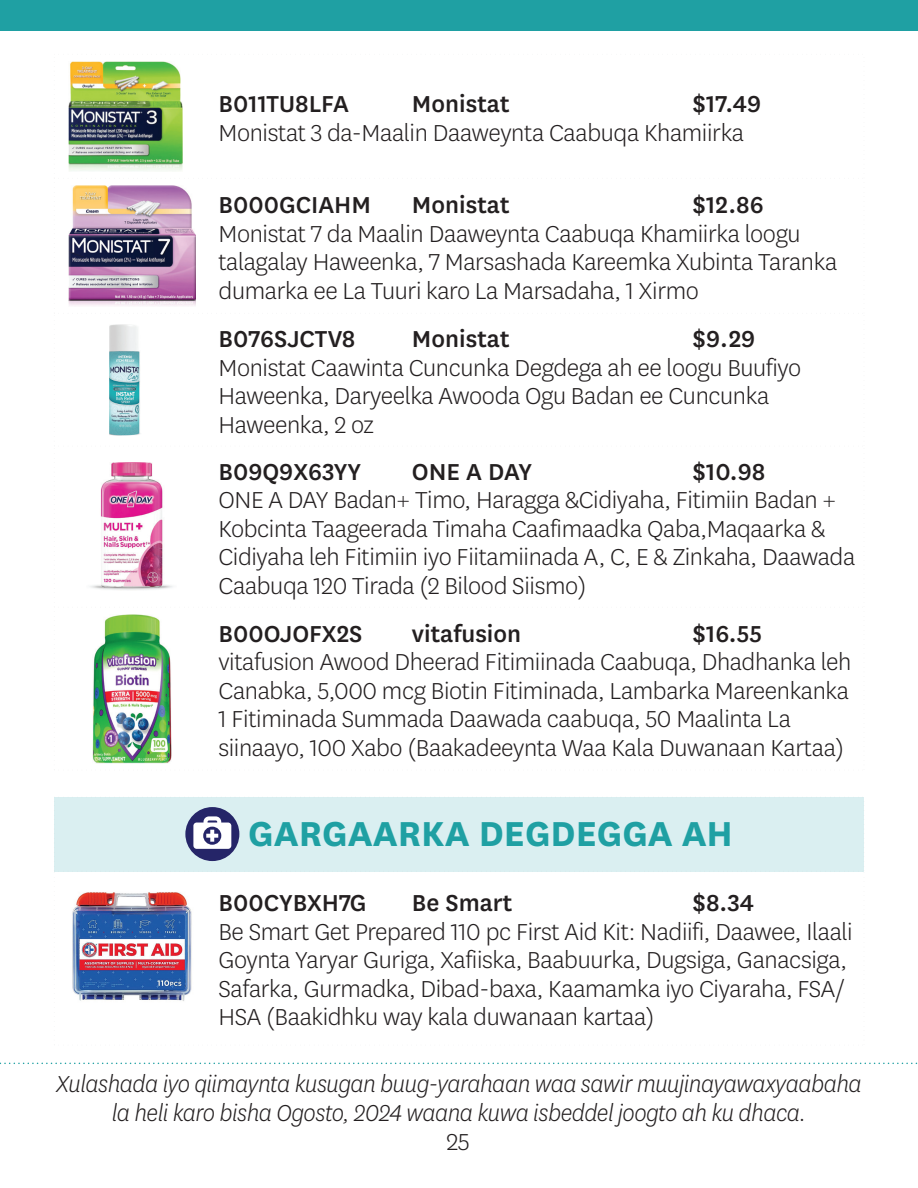
<style>
.page{position:relative;width:918px;height:1188px;background:#fff}
.page>*{position:absolute;margin:0;border:0;box-sizing:border-box;transform-origin:0 0}
.t1{font:700 40.5px "Centene Sans";color:#1fa0a3}
.t2{font:300 27px/28.5px "Centene Sans";letter-spacing:-.015em;color:#231f20}
.t3{font:500 27px "Centene Sans";color:#231f20}
.t4{font:italic 300 27px/28.5px "Centene Sans";letter-spacing:-.02em;color:#231f20;text-align:center;scale:.95 1}
</style>
<div class="page">
<div style="left:0;top:0;width:918px;height:31px;background:#1fa0a3"></div>
<svg style="left:0;top:1063px;width:918px;height:1px"></svg>
<img style="left:68px;top:61px;width:115px;height:110px">
<img style="left:68px;top:185px;width:128px;height:121px">
<img style="left:109px;top:324px;width:32px;height:111px">
<img style="left:90px;top:463px;width:83px;height:127px">
<img style="left:92px;top:614px;width:80px;height:149px">
<div style="left:54px;top:797px;width:810px;height:75px;background:#daeff1"></div>
<img style="left:72px;top:892px;width:120px;height:109px">
<p class="t3" style="left:218px;top:86px;width:132px">B011TU8LFA</p>
<p class="t3" style="left:412px;top:86px;width:99px">Monistat</p>
<p class="t3" style="left:692px;top:86px;width:70px">$17.49</p>
<p class="t2" style="left:218px;top:117px;width:527px">Monistat 3 da-Maalin Daaweynta Caabuqa Khamiirka</p>
<p class="t3" style="left:218px;top:187px;width:154px">B000GCIAHM</p>
<p class="t3" style="left:412px;top:187px;width:99px">Monistat</p>
<p class="t3" style="left:692px;top:187px;width:73px">$12.86</p>
<p class="t2" style="left:218px;top:218px;width:620px">Monistat 7 da Maalin Daaweynta Caabuqa Khamiirka loogu talagalay Haweenka, 7 Marsashada Kareemka Xubinta Taranka dumarka ee La Tuuri karo La Marsadaha, 1 Xirmo</p>
<p class="t3" style="left:218px;top:320px;width:138px">B076SJCTV8</p>
<p class="t3" style="left:412px;top:320px;width:99px">Monistat</p>
<p class="t3" style="left:692px;top:320px;width:64px">$9.29</p>
<p class="t2" style="left:218px;top:352px;width:585px">Monistat Caawinta Cuncunka Degdega ah ee loogu Buufiyo<br>Haweenka, Daryeelka Awooda Ogu Badan ee Cuncunka<br>Haweenka, 2 oz</p>
<p class="t3" style="left:218px;top:453px;width:144px">B09Q9X63YY</p>
<p class="t3" style="left:412px;top:453px;width:122px">ONE A DAY</p>
<p class="t3" style="left:692px;top:453px;width:74px">$10.98</p>
<p class="t2" style="left:218px;top:485px;width:638px">ONE A DAY Badan+ Timo, Haragga &amp;Cidiyaha, Fitimiin Badan + Kobcinta Taageerada Timaha Caafimaadka Qaba,Maqaarka &amp; Cidiyaha leh Fitimiin iyo Fiitamiinada A, C, E &amp; Zinkaha, Daawada Caabuqa 120 Tirada (2 Bilood Siismo)</p>
<p class="t3" style="left:218px;top:615px;width:146px">B00OJOFX2S</p>
<p class="t3" style="left:412px;top:615px;width:111px">vitafusion</p>
<p class="t3" style="left:692px;top:615px;width:71px">$16.55</p>
<p class="t2" style="left:218px;top:647px;width:635px">vitafusion Awood Dheerad Fitimiinada Caabuqa, Dhadhanka leh Canabka, 5,000 mcg Biotin Fitiminada, Lambarka Mareenkanka 1 Fitiminada Summada Daawada caabuqa, 50 Maalinta La siinaayo, 100 Xabo (Baakadeeynta Waa Kala Duwanaan Kartaa)</p>
<h3 class="t1" style="left:248px;top:805px;width:486px">GARGAARKA DEGDEGGA AH</h3>
<p class="t3" style="left:218px;top:885px;width:149px">B00CYBXH7G</p>
<p class="t3" style="left:412px;top:885px;width:102px">Be Smart</p>
<p class="t3" style="left:692px;top:885px;width:63px">$8.34</p>
<p class="t2" style="left:218px;top:917px;width:636px">Be Smart Get Prepared 110 pc First Aid Kit: Nadiifi, Daawee, Ilaali Goynta Yaryar Guriga, Xafiiska, Baabuurka, Dugsiga, Ganacsiga, Safarka, Gurmadka, Dibad-baxa, Kaamamka iyo Ciyaraha, FSA/ HSA (Baakidhku way kala duwanaan kartaa)</p>
<p class="t4" style="left:56px;top:1069px;width:849px">Xulashada iyo qiimaynta kusugan buug-yarahaan waa sawir muujinayawaxyaabaha la heli karo bisha Ogosto, 2024 waana kuwa isbeddel joogto ah ku dhaca.</p>
<p class="t2" style="left:446px;top:1127px;width:25px">25</p>
</div>
